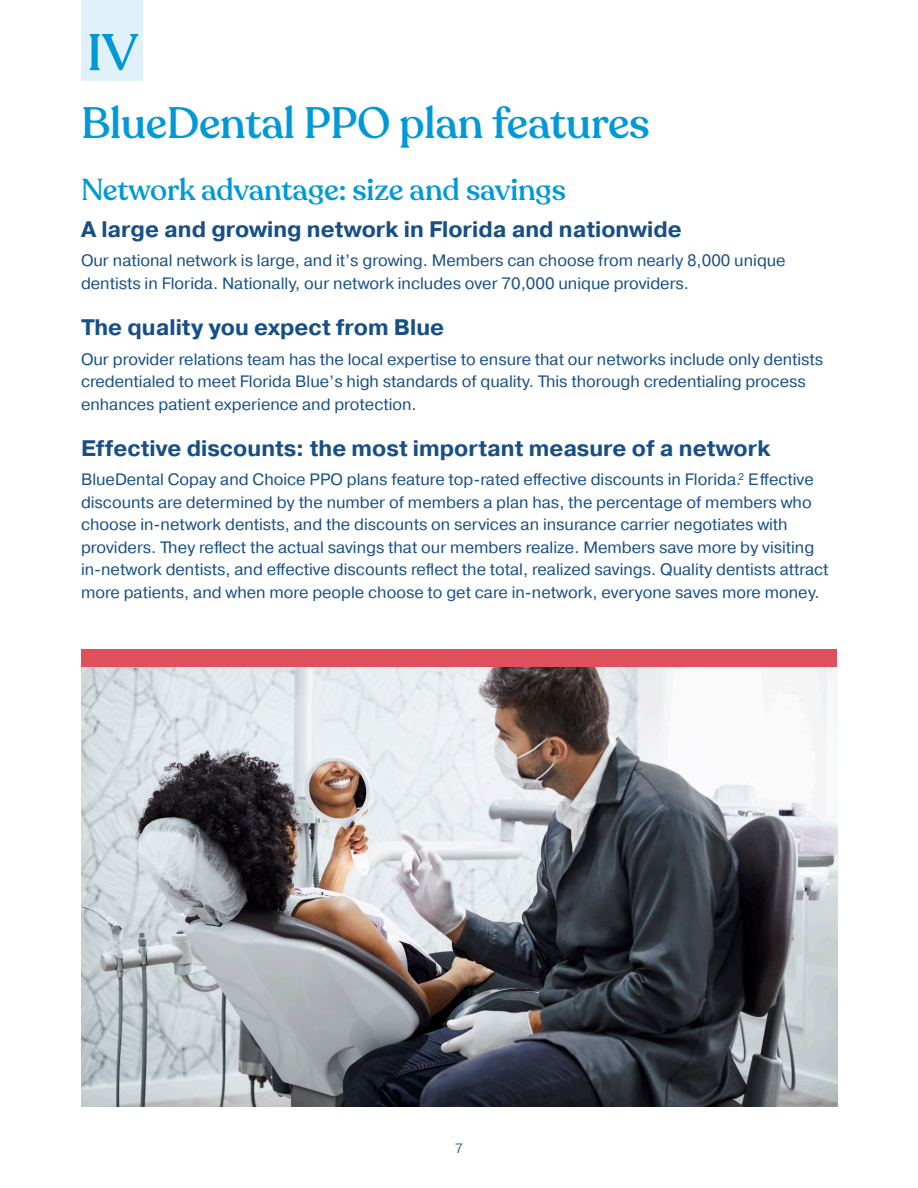
<style>
.page{position:relative;width:918px;height:1188px;background:#fff}
.page>*{position:absolute;margin:0;border:0;box-sizing:border-box;transform-origin:0 0}
.Subhead{font:500 51px "Recoleta";color:#0099d8}
.t1{font:500 43.5px "Recoleta";letter-spacing:-.005em;color:#0099d8}
.t2{font:500 30px "Recoleta";letter-spacing:-.005em;color:#0099d8}
.Subhead-2{font:700 22.5px "Pragmatica";color:#174f87}
.t3{font:16.5px/22.5px "Pragmatica";color:#174f87}
.t4{font:300 13.5px "Pragmatica";color:#174f87}
</style>
<div class="page">
<img style="left:81px;top:667px;width:756px;height:440px">
<div style="left:81px;top:0;width:62px;height:81px;background:#e0f1fa"></div>
<div style="left:81px;top:650px;width:756px;height:17px;background:#e04f5c"></div>
<p class="Subhead" style="left:87px;top:21px;width:53px">IV</p>
<p class="t1" style="left:81px;top:96px;width:570px">BlueDental PPO plan features</p>
<p class="t2" style="left:81px;top:171px;width:486px">Network advantage: size and savings</p>
<p class="Subhead-2" style="left:81px;top:216px;width:603px">A large and growing network in Florida and nationwide</p>
<p class="t3" style="left:81px;top:250px;width:706px">Our national network is large, and it’s growing. Members can choose from nearly 8,000 unique dentists in Florida. Nationally, our network includes over 70,000 unique providers.</p>
<p class="Subhead-2" style="left:81px;top:314px;width:365px">The quality you expect from Blue</p>
<p class="t3" style="left:81px;top:348px;width:744px">Our provider relations team has the local expertise to ensure that our networks include only dentists credentialed to meet Florida Blue’s high standards of quality. This thorough credentialing process enhances patient experience and protection.</p>
<p class="Subhead-2" style="left:81px;top:435px;width:691px">Effective discounts: the most important measure of a network</p>
<p class="t3" style="left:81px;top:469px;width:749px">BlueDental Copay and Choice PPO plans feature top-rated effective discounts in Florida.<sup>2</sup> Effective discounts are determined by the number of members a plan has, the percentage of members who choose in-network dentists, and the discounts on services an insurance carrier negotiates with providers. They reflect the actual savings that our members realize. Members save more by visiting in-network dentists, and effective discounts reflect the total, realized savings. Quality dentists attract more patients, and when more people choose to get care in-network, everyone saves more money.</p>
<p class="t4" style="left:455px;top:1140px;width:9px">7</p>
</div>
